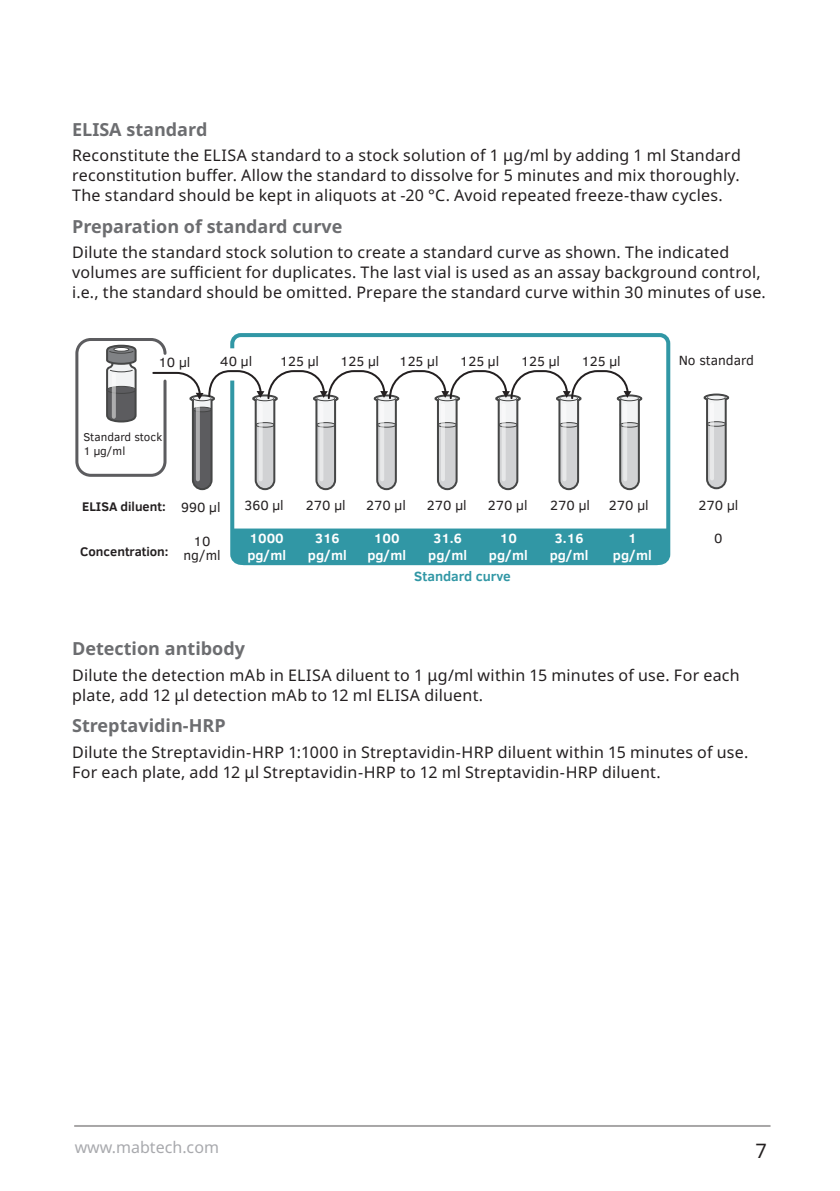
<style>
.page{position:relative;width:840px;height:1191px;background:#fff}
.page>*{position:absolute;margin:0;border:0;box-sizing:border-box;transform-origin:0 0}
.Page-number{font:20px "Noto Sans";color:#231f20}
.t1{font:700 18px "Noto Sans";color:#6c6d70}
.body{font:16px/20px "Noto Sans";letter-spacing:.015em;color:#231f20}
.t2{font:16px "Noto Sans";color:#a8a9ad}
.t3{font:13.6px/13.6px "Clear Sans";color:#231f20;text-align:center}
.t4{font:700 13.6px/16.4px "Clear Sans";color:#fff;text-align:center}
.t5{font:700 13.6px "Clear Sans";color:#3197a5}
.t6{font:700 12.8px "Clear Sans";color:#231f20}
.t7{font:11.6px/14px "Clear Sans";color:#231f20}
</style>
<div class="page">
<hr style="left:74px;top:1125px;width:696px;height:2px;background:#231f20">
<div style="left:235px;top:528px;width:430px;height:32px;background:#3197a5"></div>
<div style="left:230px;top:333px;width:440px;height:232px;border:4px solid #3197a5;border-radius:8px"></div>
<svg style="left:703px;top:393px;width:26px;height:97px"></svg>
<svg style="left:709px;top:404px;width:4px;height:74px"></svg>
<svg style="left:106px;top:344px;width:31px;height:79px"></svg>
<svg style="left:112px;top:375px;width:4px;height:42px"></svg>
<div style="left:75px;top:338px;width:91px;height:139px;border:3px solid #5c5c5f;border-radius:14px"></div>
<svg style="left:151px;top:369px;width:492px;height:122px"></svg>
<h2 class="t1" style="left:72px;top:119px;width:137px">ELISA standard</h2>
<p class="body" style="left:72px;top:146px;width:670px;text-align:justify">Reconstitute the ELISA standard to a stock solution of 1 μg/ml by adding 1 ml Standard reconstitution buffer. Allow the standard to dissolve for 5 minutes and mix thoroughly.<br>The standard should be kept in aliquots at -20 °C. Avoid repeated freeze-thaw cycles.</p>
<h2 class="t1" style="left:72px;top:216px;width:272px">Preparation of standard curve</h2>
<p class="body" style="left:72px;top:243px;width:695px">Dilute the standard stock solution to create a standard curve as shown. The indicated volumes are sufficient for duplicates. The last vial is used as an assay background control, i.e., the standard should be omitted. Prepare the standard curve within 30 minutes of use.</p>
<p class="t3" style="left:158px;top:356px;width:33px">10 μl</p>
<p class="t3" style="left:220px;top:354px;width:33px">40 μl</p>
<p class="t7" style="left:83px;top:430px;width:80px">Standard stock<br>1 μg/ml</p>
<p class="t3" style="left:279px;top:354px;width:41px">125 μl</p>
<p class="t3" style="left:340px;top:354px;width:41px">125 μl</p>
<p class="t3" style="left:399px;top:354px;width:41px">125 μl</p>
<p class="t3" style="left:459px;top:354px;width:41px">125 μl</p>
<p class="t3" style="left:520px;top:354px;width:41px">125 μl</p>
<p class="t3" style="left:581px;top:354px;width:41px">125 μl</p>
<p class="t3" style="left:678px;top:354px;width:77px">No standard</p>
<p class="t6" style="left:82px;top:497px;width:85px">ELISA diluent:</p>
<p class="t6" style="left:80px;top:542px;width:90px">Concentration:</p>
<p class="t3" style="left:244px;top:499px;width:41px">360 μl</p>
<p class="t3" style="left:306px;top:499px;width:41px">270 μl</p>
<p class="t3" style="left:366px;top:499px;width:41px">270 μl</p>
<p class="t3" style="left:426px;top:499px;width:41px">270 μl</p>
<p class="t3" style="left:487px;top:499px;width:41px">270 μl</p>
<p class="t3" style="left:550px;top:499px;width:41px">270 μl</p>
<p class="t3" style="left:608px;top:499px;width:41px">270 μl</p>
<p class="t3" style="left:698px;top:499px;width:41px">270 μl</p>
<p class="t3" style="left:181px;top:500px;width:41px">990 μl</p>
<p class="t3" style="left:183px;top:535px;width:39px">10 ng/ml</p>
<p class="t4" style="left:308px;top:529px;width:40px">316 pg/ml</p>
<p class="t4" style="left:367px;top:529px;width:40px">100 pg/ml</p>
<p class="t4" style="left:428px;top:529px;width:40px">31.6 pg/ml</p>
<p class="t4" style="left:488px;top:529px;width:40px">10 pg/ml</p>
<p class="t4" style="left:549px;top:529px;width:40px">3.16 pg/ml</p>
<p class="t4" style="left:612px;top:529px;width:40px">1 pg/ml</p>
<p class="t3" style="left:713px;top:531px;width:10px">0</p>
<p class="t4" style="left:247px;top:530px;width:40px;text-align:left">1000 pg/ml</p>
<p class="t5" style="left:414px;top:566px;width:98px">Standard curve</p>
<h2 class="t1" style="left:72px;top:638px;width:174px">Detection antibody</h2>
<p class="body" style="left:72px;top:665px;width:668px">Dilute the detection mAb in ELISA diluent to 1 μg/ml within 15 minutes of use. For each plate, add 12 μl detection mAb to 12 ml ELISA diluent.</p>
<h2 class="t1" style="left:72px;top:715px;width:155px">Streptavidin-HRP</h2>
<p class="body" style="left:72px;top:742px;width:677px">Dilute the Streptavidin-HRP 1:1000 in Streptavidin-HRP diluent within 15 minutes of use.<br>For each plate, add 12 μl Streptavidin-HRP to 12 ml Streptavidin-HRP diluent.</p>
<p class="t2" style="left:75px;top:1138px;width:146px">www.mabtech.com</p>
<p class="Page-number" style="left:755px;top:1139px;width:13px">7</p>
</div>
